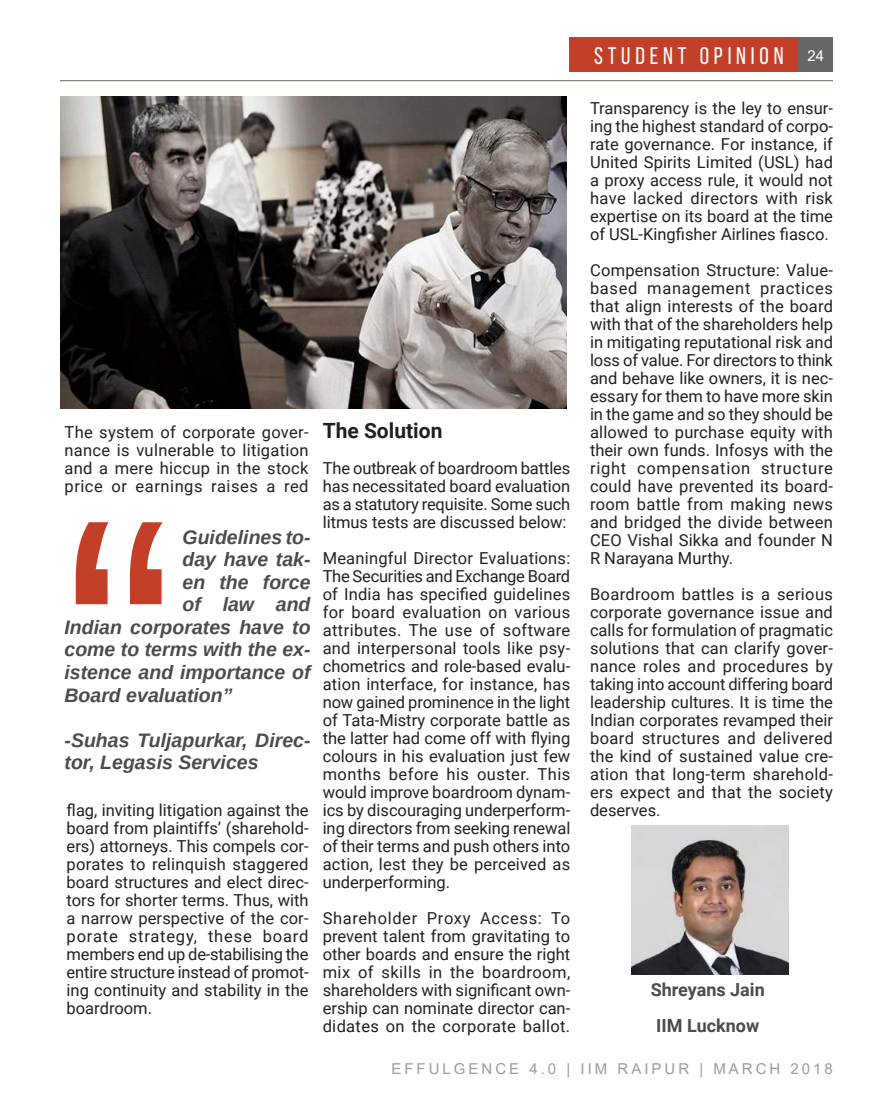
<style>
.page{position:relative;width:893px;height:1106px;background:#fff}
.page>*{position:absolute;margin:0;border:0;box-sizing:border-box;transform-origin:0 0}
.t1{font:24px "Bebas Neue";letter-spacing:.2em;color:#fff}
.t2{font:700 21px "Roboto";color:#231f20}
.t3{font:italic 700 19.5px/22.5px "Arimo";color:#4a4c4c}
.t4{font:700 18px/36px "Roboto";color:#4a4c4c;text-align:center}
.t5{font:16.5px/18px "Roboto";color:#231f20;text-align:justify}
.t6{font:15px "Arial";letter-spacing:.2em;color:#9a9c9e}
.t7{font:15px "Arial";color:#fff}
</style>
<div class="page">
<hr style="left:60px;top:80px;width:773px;height:1px;background:#73776c">
<div style="left:569px;top:38px;width:229px;height:34px;background:#c43f28"></div>
<img style="left:60px;top:96px;width:506px;height:312px">
<svg style="left:76px;top:522px;width:87px;height:82px"></svg>
<img style="left:631px;top:826px;width:158px;height:148px">
<div style="left:798px;top:38px;width:35px;height:34px;background:#656666"></div>
<h1 class="t1" style="left:594px;top:42px;width:191px">STUDENT OPINION</h1>
<p class="t7" style="left:807px;top:46px;width:18px">24</p>
<p class="t5" style="left:65px;top:423px;width:246px">The system of corporate gover&shy;nance is vulnerable to litigation and a mere hiccup in the stock price or earnings raises a red</p>
<p class="t3" style="left:183px;top:526px;width:129px">Guidelines to-</p>
<p class="t3" style="left:183px;top:549px;width:129px">day have tak-</p>
<p class="t3" style="left:183px;top:571px;width:129px">en the force</p>
<p class="t3" style="left:183px;top:594px;width:129px">of law and</p>
<p class="t3" style="left:65px;top:616px;width:248px">Indian corporates have to</p>
<p class="t3" style="left:65px;top:639px;width:247px">come to terms with the ex-</p>
<p class="t3" style="left:65px;top:661px;width:248px">istence and importance of</p>
<p class="t3" style="left:65px;top:684px;width:169px">Board evaluation”</p>
<p class="t3" style="left:65px;top:729px;width:247px">-Suhas Tuljapurkar, Direc&shy;tor, Legasis Services</p>
<p class="t5" style="left:67px;top:801px;width:243px">flag, inviting litigation against the board from plaintiffs’ (sharehold&shy;ers) attorneys. This compels cor&shy;porates to relinquish staggered board structures and elect direc&shy;tors for shorter terms. Thus, with a narrow perspective of the cor&shy;porate strategy, these board members end up de-stabilising the entire structure instead of promot&shy;ing continuity and stability in the boardroom.</p>
<p class="t2" style="left:323px;top:416px;width:121px">The Solution</p>
<p class="t5" style="left:323px;top:459px;width:249px">The outbreak of boardroom battles has necessitated board evaluation as a statutory requisite. Some such litmus tests are discussed below:</p>
<p class="t5" style="left:323px;top:549px;width:249px">Meaningful Director Evaluations:<br>The Securities and Exchange Board of India has specified guidelines for board evaluation on various attributes. The use of software and interpersonal tools like psy&shy;chometrics and role-based evalu&shy;ation interface, for instance, has now gained prominence in the light of Tata-Mistry corporate battle as the latter had come off with flying colours in his evaluation just few months before his ouster. This would improve boardroom dynam&shy;ics by discouraging underperform&shy;ing directors from seeking renewal of their terms and push others into action, lest they be perceived as underperforming.</p>
<p class="t5" style="left:323px;top:909px;width:249px">Shareholder Proxy Access: To prevent talent from gravitating to other boards and ensure the right mix of skills in the boardroom, shareholders with significant own&shy;ership can nominate director can&shy;didates on the corporate ballot.</p>
<p class="t5" style="left:590px;top:99px;width:244px">Transparency is the ley to ensur&shy;ing the highest standard of corpo&shy;rate governance. For instance, if United Spirits Limited (USL) had a proxy access rule, it would not have lacked directors with risk expertise on its board at the time of USL-Kingfisher Airlines fiasco.</p>
<p class="t5" style="left:590px;top:261px;width:245px">Compensation Structure: Value&shy;based management practices that align interests of the board with that of the shareholders help in mitigating reputational risk and loss of value. For directors to think and behave like owners, it is nec&shy;essary for them to have more skin in the game and so they should be allowed to purchase equity with their own funds. Infosys with the right compensation structure could have prevented its board&shy;room battle from making news and bridged the divide between CEO Vishal Sikka and founder N R Narayana Murthy.</p>
<p class="t5" style="left:590px;top:585px;width:245px">Boardroom battles is a serious corporate governance issue and calls for formulation of pragmatic solutions that can clarify gover&shy;nance roles and procedures by taking into account differing board leadership cultures. It is time the Indian corporates revamped their board structures and delivered the kind of sustained value cre&shy;ation that long-term sharehold&shy;ers expect and that the society deserves.</p>
<p class="t4" style="left:651px;top:971px;width:116px">Shreyans Jain<br>IIM Lucknow</p>
<p class="t6" style="left:391px;top:1058px;width:443px">EFFULGENCE 4.0 | IIM RAIPUR | MARCH 2018</p>
</div>
